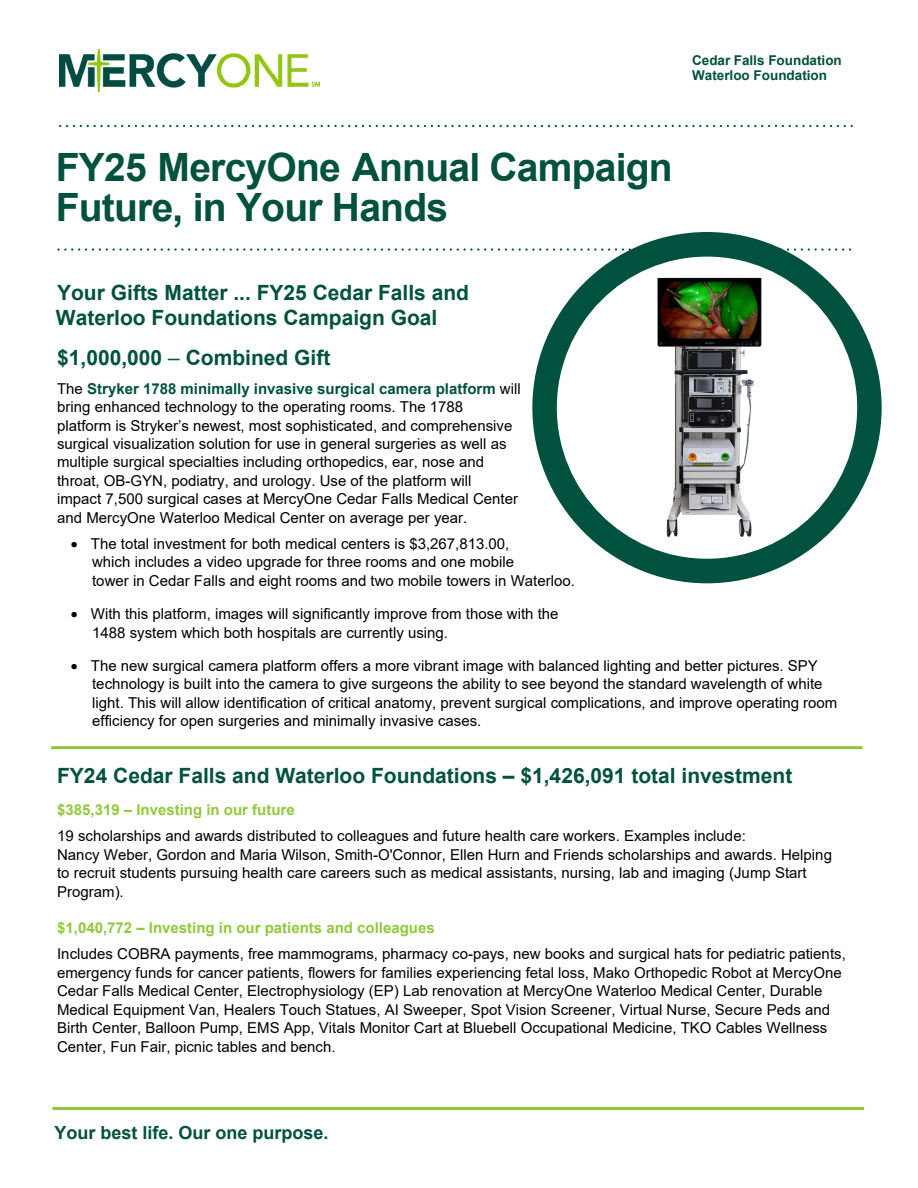
<style>
.page{position:relative;width:918px;height:1188px;background:#fff}
.page>*{position:absolute;margin:0;border:0;box-sizing:border-box;transform-origin:0 0}
.t1{font:700 39px/40.3px "Arial";letter-spacing:-.02em;color:#00513e}
.t2{font:700 21px "Arial";color:#00523f}
.t3{font:700 21px/25.2px "Arial";color:#00523f}
.t4{font:700 18px "Arial";color:#00513e}
.t5{font:15px/18.5px "Arial";color:#000}
.t6{font:700 15px "Arial";color:#92c83d}
.t7{font:700 13.5px/15.3px "Arial";color:#00513e}
.s1{font-style:inherit}
.s2{font-weight:400}
.s3{font-weight:700;color:#00523f}
</style>
<div class="page">
<svg style="left:532px;top:232px;width:350px;height:351px"></svg>
<svg style="left:58px;top:248px;width:798px;height:3px"></svg>
<img style="left:60px;top:50px;width:259px;height:41px">
<svg style="left:60px;top:125px;width:793px;height:2px"></svg>
<hr style="left:53px;top:1107px;width:811px;height:3px;background:#92c73d">
<hr style="left:51px;top:746px;width:811px;height:3px;background:#92c73d">
<p class="t7" style="left:692px;top:53px;width:151px">Cedar Falls Foundation<br>Waterloo Foundation</p>
<h1 class="t1" style="left:56px;top:148px;width:618px">FY25 MercyOne Annual Campaign<br>Future, in Your Hands</h1>
<h2 class="t3" style="left:56px;top:280px;width:415px"><span class="s1">Your Gifts Matter ... FY2</span>5 Cedar Falls and<br>Waterloo Foundations Campaign Goal</h2>
<h2 class="t2" style="left:57px;top:343px;width:275px">$<span class="s1">1,000,000</span> <span class="s2">–</span> Combined Gift</h2>
<p class="t5" style="left:57px;top:379px;width:465px">The <span class="s3">Stryker 1788 minimally invasive surgical camera platform</span> will bring enhanced technology to the operating rooms. The 1788 platform is Stryker’s newest, most sophisticated, and comprehensive surgical visualization solution for use in general surgeries as well as multiple surgical specialties including orthopedics, ear, nose and throat, OB-GYN, podiatry, and urology. Use of the platform will<br>impact 7,500 surgical cases at MercyOne Cedar Falls Medical Center and MercyOne Waterloo Medical Center on average per year.</p>
<p class="t5" style="left:92px;top:534px;width:484px;text-indent:-21px">• The total investment for both medical centers is $3,267,813.00,<br>which includes a video upgrade for three rooms and one mobile<br>tower in Cedar Falls and eight rooms and two mobile towers in Waterloo.</p>
<p class="t5" style="left:92px;top:604px;width:468px;text-indent:-21px">• With this platform, images will significantly improve from those with the<br>1488 system which both hospitals are currently using.</p>
<p class="t5" style="left:92px;top:656px;width:747px;text-indent:-21px">• The new surgical camera platform offers a more vibrant image with balanced lighting and better pictures. SPY technology is built into the camera to give surgeons the ability to see beyond the standard wavelength of white light. This will allow identification of critical anatomy, prevent surgical complications, and improve operating room efficiency for open surgeries and minimally invasive cases.</p>
<h2 class="t2" style="left:57px;top:761px;width:737px">FY24 Cedar Falls and Waterloo Foundations – $1,426,091 total investment</h2>
<p class="t6" style="left:57px;top:800px;width:239px">$385,319 – Investing in our future</p>
<p class="t5" style="left:57px;top:827px;width:776px">19 scholarships and awards distributed to colleagues and future health care workers. Examples include:<br>Nancy Weber, Gordon and Maria Wilson, Smith-O'Connor, Ellen Hurn and Friends scholarships and awards. Helping to recruit students pursuing health care careers such as medical assistants, nursing, lab and imaging (Jump Start Program).</p>
<p class="t6" style="left:57px;top:918px;width:379px">$1,040,772 – Investing in our patients and colleagues</p>
<p class="t5" style="left:57px;top:945px;width:790px">Includes COBRA payments, free mammograms, pharmacy co-pays, new books and surgical hats for pediatric patients, emergency funds for cancer patients, flowers for families experiencing fetal loss, Mako Orthopedic Robot at MercyOne Cedar Falls Medical Center, Electrophysiology (EP) Lab renovation at MercyOne Waterloo Medical Center, Durable Medical Equipment Van, Healers Touch Statues, AI Sweeper, Spot Vision Screener, Virtual Nurse, Secure Peds and Birth Center, Balloon Pump, EMS App, Vitals Monitor Cart at Bluebell Occupational Medicine, TKO Cables Wellness Center, Fun Fair, picnic tables and bench.</p>
<p class="t4" style="left:55px;top:1120px;width:276px">Your best life. Our one purpose.</p>
</div>
